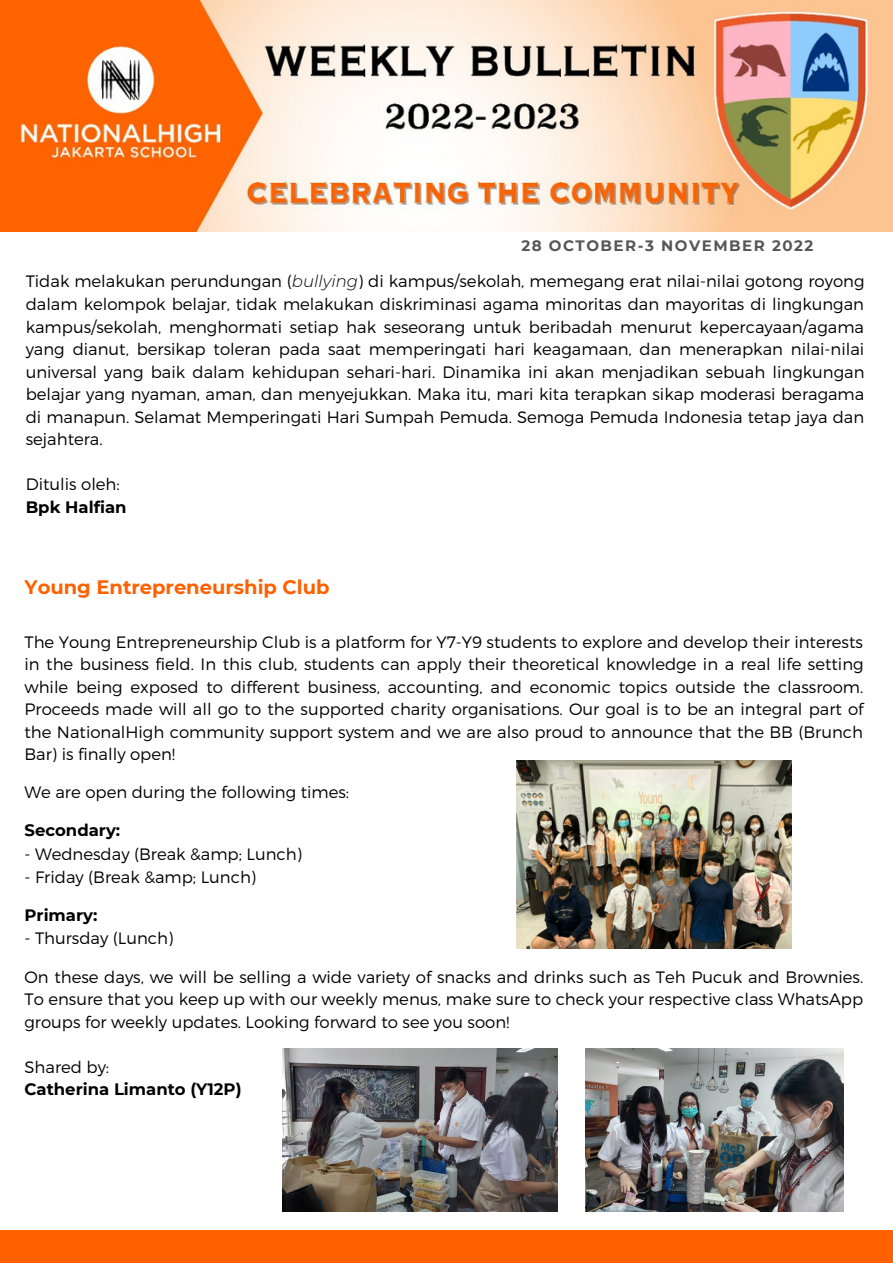
<style>
.page{position:relative;width:893px;height:1264px;background:#fff}
.page>*{position:absolute;margin:0;border:0;box-sizing:border-box;transform-origin:0 0}
.t1{font:700 19.5px "Montserrat";color:#ff6100}
.t2{font:300 16.5px/22.6px "Montserrat";color:#000;text-align:justify}
.t3{font:700 16.5px "Montserrat";color:#000}
.t4{font:700 15px "Montserrat";letter-spacing:.1em;color:#565656}
.s1{font-style:italic}
</style>
<div class="page">
<div style="left:0;top:1230px;width:892px;height:32px;background:#ff6100"></div>
<img style="left:0;top:0;width:892px;height:231px">
<img style="left:516px;top:761px;width:275px;height:187px">
<img style="left:283px;top:1048px;width:274px;height:163px">
<img style="left:585px;top:1048px;width:258px;height:163px">
<p class="t4" style="left:521px;top:237px;width:293px">28 OCTOBER-3 NOVEMBER 2022</p>
<p class="t2" style="left:26px;top:269px;width:840px">Tidak melakukan perundungan (<span class="s1">bullying</span>) di kampus/sekolah, memegang erat nilai-nilai gotong royong dalam kelompok belajar, tidak melakukan diskriminasi agama minoritas dan mayoritas di lingkungan kampus/sekolah, menghormati setiap hak seseorang untuk beribadah menurut kepercayaan/agama yang dianut, bersikap toleran pada saat memperingati hari keagamaan, dan menerapkan nilai-nilai universal yang baik dalam kehidupan sehari-hari. Dinamika ini akan menjadikan sebuah lingkungan belajar yang nyaman, aman, dan menyejukkan. Maka itu, mari kita terapkan sikap moderasi beragama di manapun. Selamat Memperingati Hari Sumpah Pemuda. Semoga Pemuda Indonesia tetap jaya dan sejahtera.</p>
<p class="t2" style="left:26px;top:472px;width:96px">Ditulis oleh:</p>
<p class="t3" style="left:26px;top:497px;width:102px">Bpk Halfian</p>
<p class="t1" style="left:24px;top:575px;width:306px">Young Entrepreneurship Club</p>
<p class="t2" style="left:24px;top:629px;width:840px">The Young Entrepreneurship Club is a platform for Y7-Y9 students to explore and develop their interests in the business field. In this club, students can apply their theoretical knowledge in a real life setting while being exposed to different business, accounting, and economic topics outside the classroom.<br>Proceeds made will all go to the supported charity organisations. Our goal is to be an integral part of the NationalHigh community support system and we are also proud to announce that the BB (Brunch Bar) is finally open!</p>
<p class="t2" style="left:24px;top:780px;width:326px">We are open during the following times:</p>
<p class="t3" style="left:24px;top:820px;width:97px">Secondary:</p>
<p class="t2" style="left:24px;top:842px;width:279px">- Wednesday (Break &amp;amp; Lunch)</p>
<p class="t2" style="left:24px;top:864px;width:233px">- Friday (Break &amp;amp; Lunch)</p>
<p class="t3" style="left:24px;top:904px;width:74px">Primary:</p>
<p class="t2" style="left:24px;top:926px;width:150px">- Thursday (Lunch)</p>
<p class="t2" style="left:24px;top:964px;width:840px">On these days, we will be selling a wide variety of snacks and drinks such as Teh Pucuk and Brownies.<br>To ensure that you keep up with our weekly menus, make sure to check your respective class WhatsApp groups for weekly updates. Looking forward to see you soon!</p>
<p class="t2" style="left:24px;top:1054px;width:86px">Shared by:</p>
<p class="t3" style="left:24px;top:1079px;width:218px">Catherina Limanto (Y12P)</p>
</div>
